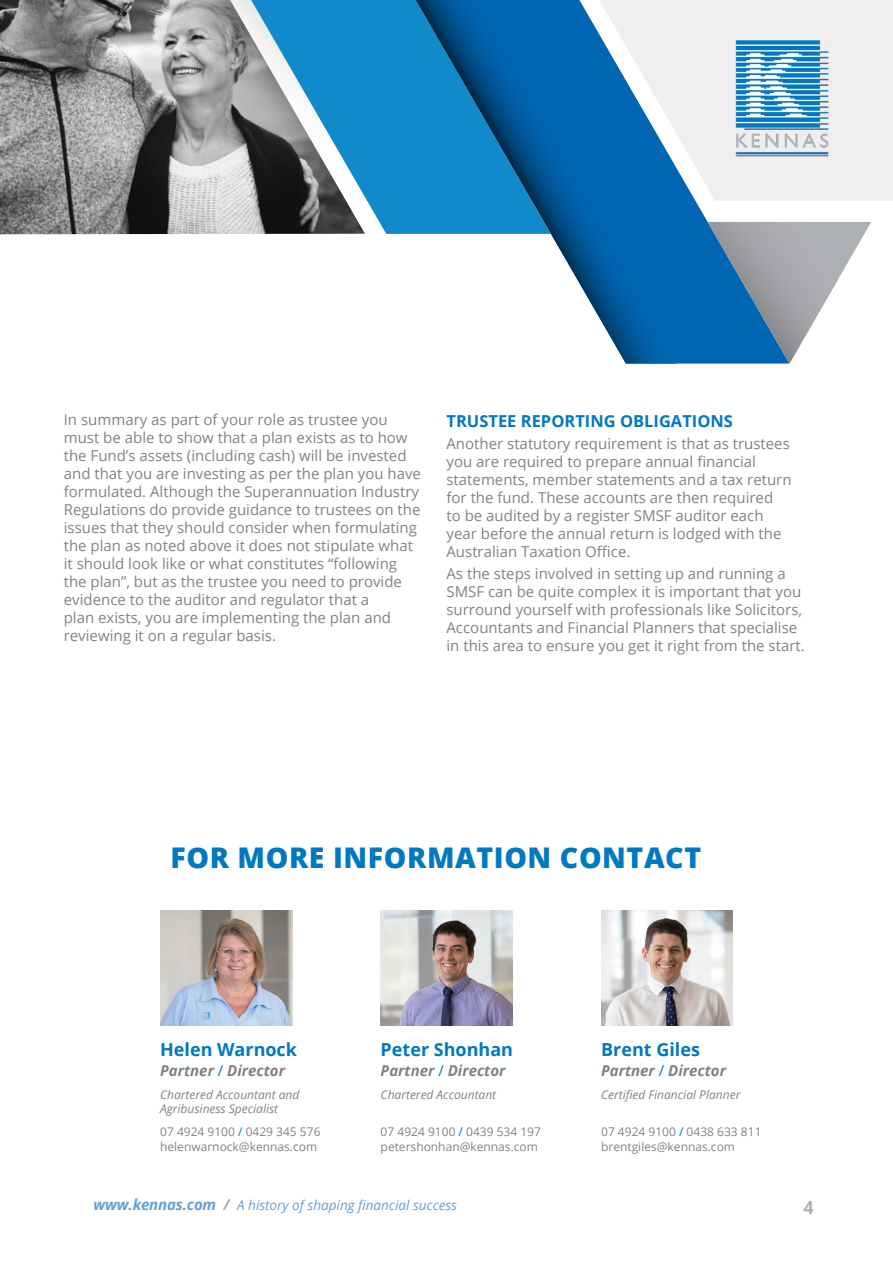
<style>
.page{position:relative;width:893px;height:1263px;background:#fff}
.page>*{position:absolute;margin:0;border:0;box-sizing:border-box;transform-origin:0 0}
.t1{font:800 28.5px "Open Sans";letter-spacing:.02em;color:#0079c1}
.t2{font:700 18px "Open Sans";color:#0079c1}
.t3{font:700 18px "Open Sans";color:#adafb2}
.t4{font:700 16.5px "Open Sans";color:#0079c1}
.t5{font:15px/18px "Open Sans";color:#808285}
.t6{font:italic 700 15px "Open Sans";color:#808285}
.t7{font:italic 13.5px "Open Sans";color:#63a0d6}
.t8{font:12px/14.4px "Open Sans";color:#808285}
.t9{font:italic 12px/14.4px "Open Sans";color:#808285}
.s1{font-weight:400;font-style:normal;color:#0079c1}
.s2{color:#0079c1}
.s3{font-weight:700;font-size:15px}
.s4{font-weight:700;font-size:15px;color:#adafb2}
</style>
<div class="page">
<div style="left:789px;top:0;width:104px;height:201px;background:#efeff0"></div>
<svg style="left:677px;top:0;width:112px;height:364px;fill:#efeff0"></svg>
<div style="left:365px;top:0;width:43px;height:234px;background:#118acb"></div>
<svg style="left:838px;top:222px;width:33px;height:57px"></svg>
<img style="left:408px;top:0;width:269px;height:364px">
<img style="left:365px;top:211px;width:22px;height:22px">
<img style="left:708px;top:222px;width:130px;height:142px">
<img style="left:420px;top:7px;width:130px;height:225px">
<img style="left:735px;top:37px;width:95px;height:121px">
<img style="left:381px;top:911px;width:131px;height:115px">
<img style="left:601px;top:911px;width:132px;height:115px">
<img style="left:161px;top:911px;width:132px;height:115px">
<img style="left:0;top:0;width:365px;height:234px">
<p class="t5" style="left:64px;top:411px;width:359px">In summary as part of your role as trustee you must be able to show that a plan exists as to how the Fund’s assets (including cash) will be invested and that you are investing as per the plan you have formulated. Although the Superannuation Industry Regulations do provide guidance to trustees on the issues that they should consider when formulating the plan as noted above it does not stipulate what it should look like or what constitutes “following the plan”, but as the trustee you need to provide evidence to the auditor and regulator that a<br>plan exists, you are implementing the plan and reviewing it on a regular basis.</p>
<p class="t4" style="left:446px;top:409px;width:288px">TRUSTEE REPORTING OBLIGATIONS</p>
<p class="t5" style="left:446px;top:434px;width:347px">Another statutory requirement is that as trustees you are required to prepare annual financial statements, member statements and a tax return for the fund. These accounts are then required<br>to be audited by a register SMSF auditor each year before the annual return is lodged with the Australian Taxation Office.</p>
<p class="t5" style="left:446px;top:564px;width:360px">As the steps involved in setting up and running a SMSF can be quite complex it is important that you surround yourself with professionals like Solicitors, Accountants and Financial Planners that specialise in this area to ensure you get it right from the start.</p>
<h1 class="t1" style="left:171px;top:836px;width:532px">FOR MORE INFORMATION CONTACT</h1>
<p class="t2" style="left:160px;top:1037px;width:138px">Helen Warnock</p>
<p class="t6" style="left:160px;top:1060px;width:126px">Partner <span class="s1">/</span> Director</p>
<p class="t9" style="left:160px;top:1087px;width:141px">Chartered Accountant and<br>Agribusiness Specialist</p>
<p class="t8" style="left:160px;top:1124px;width:162px">07 4924 9100 <span class="s2">/</span> 0429 345 576 helenwarnock@kennas.com</p>
<p class="t2" style="left:381px;top:1037px;width:134px">Peter Shonhan</p>
<p class="t6" style="left:381px;top:1060px;width:126px">Partner <span class="s1">/</span> Director</p>
<p class="t9" style="left:381px;top:1087px;width:117px">Chartered Accountant</p>
<p class="t8" style="left:381px;top:1124px;width:162px">07 4924 9100 <span class="s2">/</span> 0439 534 197 petershonhan@kennas.com</p>
<p class="t2" style="left:601px;top:1037px;width:100px">Brent Giles</p>
<p class="t6" style="left:601px;top:1060px;width:126px">Partner <span class="s1">/</span> Director</p>
<p class="t9" style="left:601px;top:1087px;width:141px">Certified Financial Planner</p>
<p class="t8" style="left:601px;top:1124px;width:162px">07 4924 9100 <span class="s2">/</span> 0438 633 811 brentgiles@kennas.com</p>
<p class="t7" style="left:94px;top:1196px;width:365px"><span class="s3">www.kennas.com</span> <span class="s4">/</span> A history of shaping financial success</p>
<p class="t3" style="left:804px;top:1195px;width:12px">4</p>
</div>
